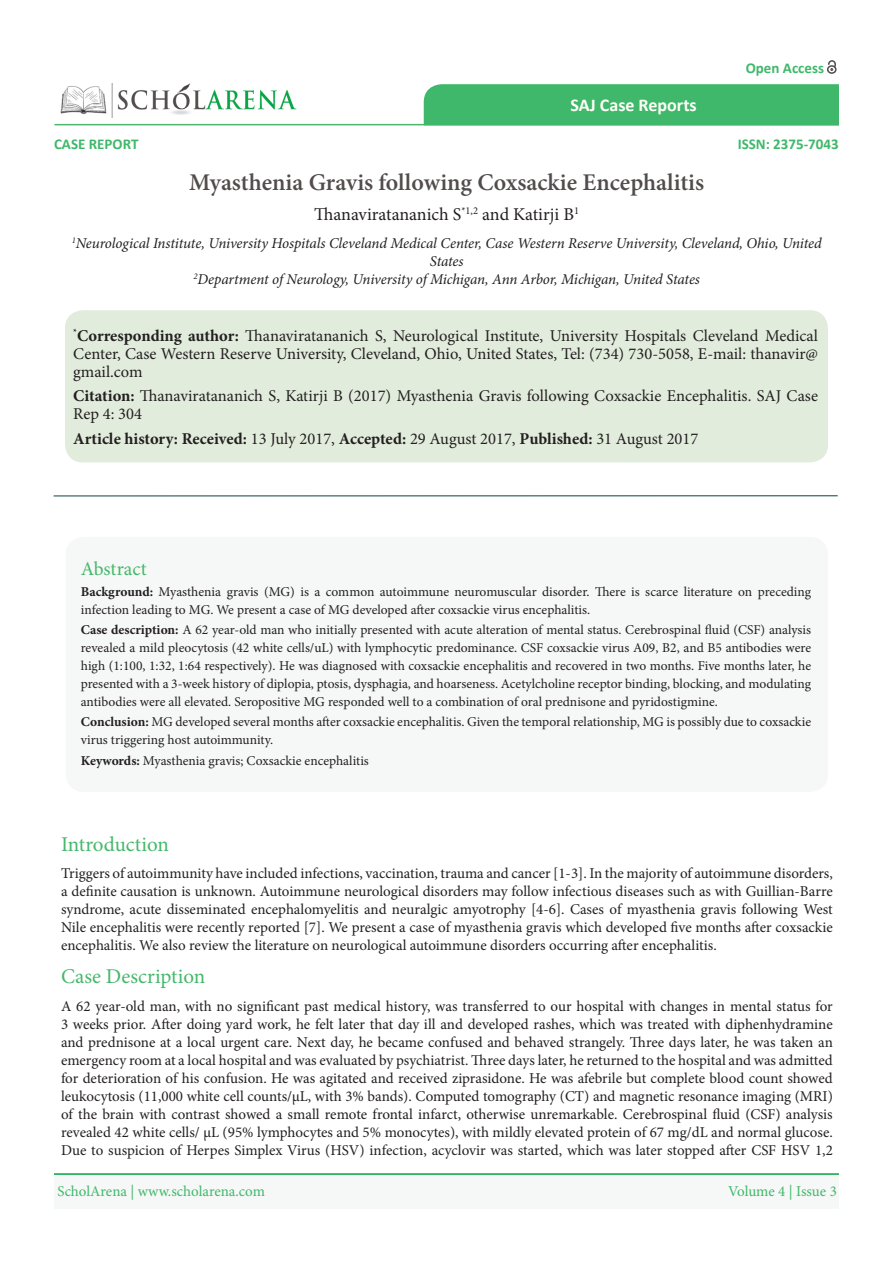
<style>
.page{position:relative;width:893px;height:1263px;background:#fff}
.page>*{position:absolute;margin:0;border:0;box-sizing:border-box;transform-origin:0 0}
.t1{font:600 24px "Minion Pro";color:#524c4c}
.t2{font:21px "Minion Pro";color:#45b86b}
.t3{font:19.5px "Minion Pro";color:#45b86b}
.t4{font:18px "Minion Pro";letter-spacing:-.005em;color:#231f20}
.t5{font:700 18px "Calibri";color:#fffff8}
.t6{font:16.5px/18px "Minion Pro";color:#231f20;text-align:justify}
.t7{font:700 16.5px "Minion Pro";color:#231f20}
.t8{font:15px/18px "Minion Pro";color:#231f20;text-align:justify}
.t9{font:italic 15px "Minion Pro";letter-spacing:-.01em;color:#231f20}
.t10{font:15px "Minion Pro";letter-spacing:-.005em;color:#40b86b}
.t11{font:700 15px "Calibri";color:#40b86b}
.t12{font:13.5px/18px "Minion Pro";color:#231f20}
.t13{font:10.5px "Minion Pro";color:#231f20}
.t14{font:700 9.6px "Minion Pro";color:#231f20}
.t15{font:italic 8.7px "Minion Pro";color:#231f20}
.s1{font-size:18px}
.s2{font-weight:700}
.s3{font-weight:400}
</style>
<div class="page">
<hr style="left:54px;top:495px;width:784px;height:1px;background:#0d433d">
<div style="left:65px;top:310px;width:763px;height:152px;background:#e2ecdd;border-radius:18px"></div>
<div style="left:66px;top:537px;width:762px;height:255px;background:#f6f7f7;border-radius:18px"></div>
<img style="left:60px;top:83px;width:237px;height:34px">
<hr style="left:54px;top:124px;width:785px;height:1px;background:#50b66d">
<svg style="left:54px;top:123px;width:88px;height:3px"></svg>
<div style="left:54px;top:1174px;width:785px;height:35px;background:#f6f7f7"></div>
<hr style="left:54px;top:1173px;width:785px;height:2px;background:#0aa345">
<svg style="left:424px;top:60px;width:415px;height:66px"></svg>
<p class="t11" style="left:54px;top:133px;width:86px">CASE REPORT</p>
<p class="t5" style="left:570px;top:93px;width:128px">SAJ Case Reports</p>
<p class="t1" style="left:189px;top:166px;width:516px">Myasthenia Gravis following Coxsackie Encephalitis</p>
<p class="t13" style="left:563px;top:204px;width:17px">1<span class="s1">B</span></p>
<p class="t13" style="left:453px;top:204px;width:27px">*<span class="s1">S</span> 1,2</p>
<p class="t4" style="left:314px;top:202px;width:136px">Thanaviratananich</p>
<p class="t4" style="left:482px;top:202px;width:79px">and Katirji</p>
<p class="t11" style="left:746px;top:57px;width:80px">Open Access</p>
<p class="t11" style="left:738px;top:133px;width:103px">ISSN: 2375-7043</p>
<p class="t15" style="left:72px;top:234px;width:6px">1</p>
<p class="t9" style="left:76px;top:233px;width:747px">Neurological Institute, University Hospitals Cleveland Medical Center, Case Western Reserve University, Cleveland, Ohio, United</p>
<p class="t15" style="left:193px;top:270px;width:6px">2</p>
<p class="t9" style="left:430px;top:251px;width:35px">States</p>
<p class="t9" style="left:198px;top:269px;width:504px">Department of Neurology, University of Michigan, Ann Arbor, Michigan, United States</p>
<p class="t14" style="left:73px;top:325px;width:5px">*</p>
<p class="t6" style="left:73px;top:326px;width:746px"><span class="s2">Corresponding author:</span> Thanaviratananich ,S Neurological Institute, University Hospitals Cleveland Medical Center, Case Western Reserve University, Cleveland, Ohio, United States, Tel (: 734) 730-5058, -E mail: thanavir@ gmail.com</p>
<p class="t6" style="left:73px;top:387px;width:746px"><span class="s2">Citation:</span> Thanaviratananich ,S Katirji B (2017) Myasthenia Gravis following Coxsackie Encephalitis. SAJ Case<br>Rep 4: 304</p>
<p class="t7" style="left:73px;top:427px;width:627px">Article history: Received: <span class="s3">13 July 2017,</span> Accepted: <span class="s3">29 August 2017,</span> Published: <span class="s3">31 August 2017</span></p>
<p class="t3" style="left:81px;top:556px;width:68px">Abstract</p>
<p class="t12" style="left:81px;top:582px;width:732px"><span class="s2">Background:</span> Myasthenia gravis (MG) is a common autoimmune neuromuscular disorder. There is scarce literature on preceding infection leading to MG. We present a case of MG developed after coxsackie virus encephalitis.</p>
<p class="t12" style="left:81px;top:621px;width:732px;text-align:justify"><span class="s2">Case description</span> A<span class="s2">:</span> 62 year-old man who initially presented with acute alteration of mental status. Cerebrospinal fluid (CSF) analysis revealed a mild pleocytosis (42 white cells/uL) with lymphocytic predominance. CSF coxsackie virus A09, B2, and 5B antibodies were high (1:100, 1:32, 1:64 respectively .) He was diagnosed with coxsackie encephalitis and recovered in two months. Five months later, he presented with a 3-week history of diplopia, ptosis, dysphagia, and hoarseness. Acetylcholine receptor binding, blocking, and modulating antibodies were all elevated. Seropositive MG responded well to a combination of oral prednisone and pyridostigmine.</p>
<p class="t12" style="left:81px;top:713px;width:732px"><span class="s2">Conclusion:</span> MG developed several months after coxsackie encephalitis. Given the temporal relationship, MG is possibly due to coxsackie virus triggering host autoimmunity.</p>
<p class="t12" style="left:81px;top:752px;width:290px"><span class="s2">Keywords:</span> Myasthenia gravis; Coxsackie encephalitis</p>
<p class="t2" style="left:61px;top:830px;width:109px">Introduction</p>
<p class="t8" style="left:61px;top:865px;width:773px">Triggers of autoimmunity have included infections, vaccination, trauma and cancer [1-3 I n.] the majority of autoimmune disorders, a definite causation is unknown. Autoimmune neurological disorders may follow infectious diseases such as with Guillian-Barre syndrome, acute disseminated encephalomyelitis and neuralgic amyotrophy [4-6 .] Cases of myasthenia gravis following West Nile encephalitis were recently reported .]7[ We present a case of myasthenia gravis which developed five months after coxsackie encephalitis. We also review the literature on neurological autoimmune disorders occurring after encephalitis.</p>
<p class="t2" style="left:61px;top:962px;width:146px">Case Description</p>
<p class="t8" style="left:61px;top:997px;width:773px">A 62 year-old man, with no significant past medical history, was transferred to our hospital with changes in mental status for 3 weeks prior. After doing yard work, he felt later that day ill and developed rashes, which was treated with diphenhydramine and prednisone at a local urgent care. Next day, he became confused and behaved strangely. Three days later, he was taken an emergency room at a local hospital and was evaluated by psychiatrist. Three days later, he returned to the hospital and was admitted for deterioration of his confusion. He was agitated and received ziprasidone. He was afebrile but complete blood count showed leukocytosis (11,000 white cell counts/µL, with 3% bands .) Computed tomography (CT) and magnetic resonance imaging (MRI( of the brain with contrast showed a small remote frontal infarct, otherwise unremarkable. Cerebrospinal fluid (CSF) analysis revealed 42 white cells/ µL (95% lymphocytes and 5% monocytes ,) with mildly elevated protein of 67 mg/dL and normal glucose.<br>Due to suspicion of Herpes Simplex Virus (HSV) infection, acyclovir was started, which was later stopped after CSF HSV 1,2</p>
<p class="t10" style="left:57px;top:1181px;width:209px">ScholArena | www.scholarena.com</p>
<p class="t10" style="left:728px;top:1181px;width:110px">Volume 4 | Issue 3</p>
</div>
